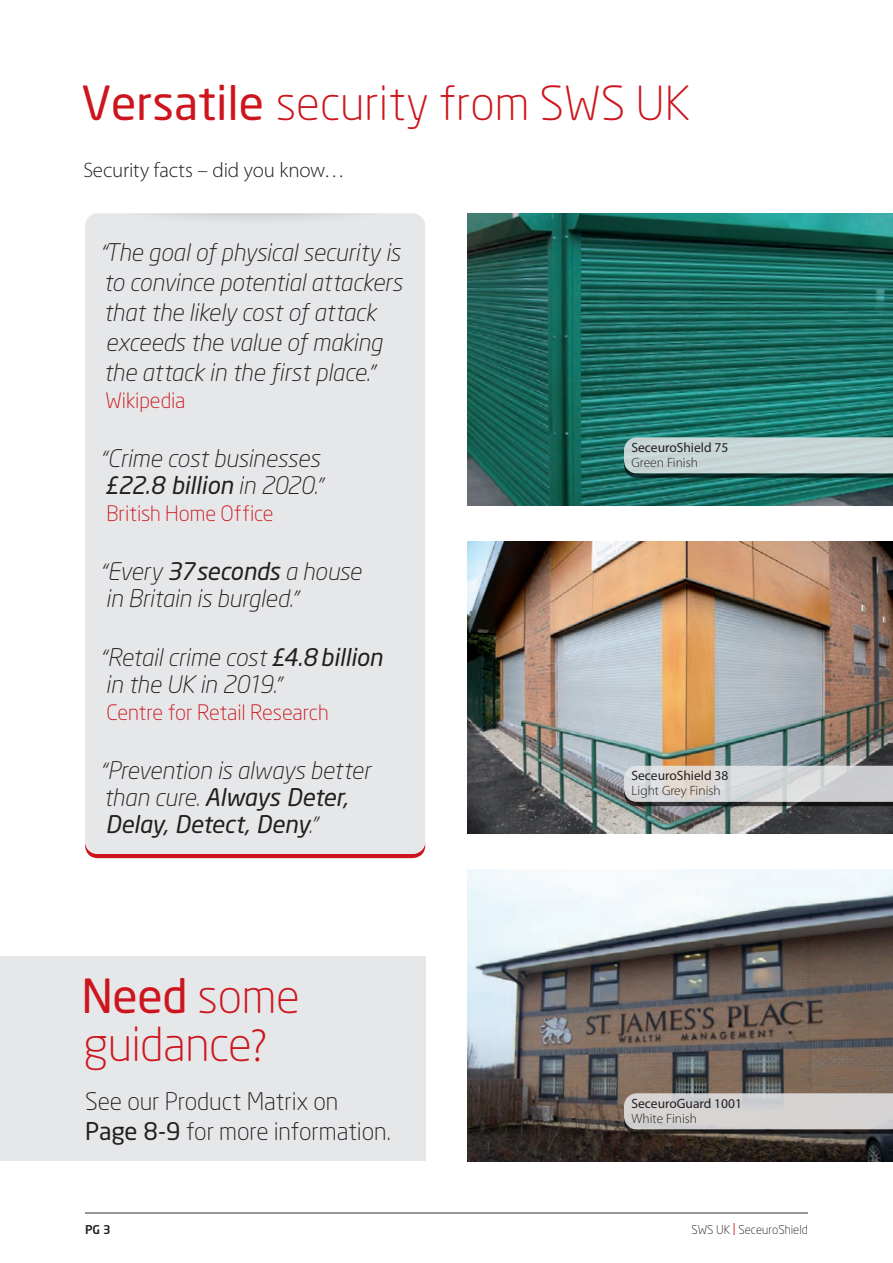
<style>
.page{position:relative;width:893px;height:1263px;background:#fff}
.page>*{position:absolute;margin:0;border:0;box-sizing:border-box;transform-origin:0 0}
.Header_1{font:300 46.5px/48px "Neo Sans";color:#cd151d}
.Quotes__page_3{font:italic 300 24px/27px "Neo Sans";letter-spacing:-.01em;color:#231f20}
.Header_2{font:300 24px/30px "Neo Sans";letter-spacing:-.005em;color:#231f20}
.Quotes__page_3-2{font:300 21px "Neo Sans";letter-spacing:-.005em;color:#cd151d}
.Heading_3{font:300 21px "Myriad Pro";letter-spacing:-.01em;color:#231f20}
.Caption_Copy{font:13.5px "Myriad Pro";color:#231f20}
.Caption_Copy-2{font:300 13.5px "Myriad Pro";color:#231f20}
.t1{font:300 12px "Neo Sans";color:#231f20}
.t2{font:500 12px "Neo Sans";color:#231f20}
.s1{font-weight:400}
.s2{font-family:"Myriad Pro"}
.s3{font-family:"Myriad Pro";font-weight:400;font-size:27px}
.s4{font-family:"Myriad Pro";font-weight:400;color:#cd151d}
</style>
<div class="page">
<svg style="left:85px;top:845px;width:340px;height:13px"></svg>
<img style="left:468px;top:869px;width:425px;height:292px">
<img style="left:468px;top:541px;width:425px;height:292px">
<img style="left:468px;top:213px;width:425px;height:292px">
<svg style="left:624px;top:437px;width:269px;height:41px"></svg>
<svg style="left:624px;top:766px;width:269px;height:40px"></svg>
<svg style="left:624px;top:1093px;width:269px;height:41px"></svg>
<div style="left:85px;top:213px;width:340px;height:641px;background:#e6e7e9;border-radius:13px"></div>
<img style="left:85px;top:213px;width:339px;height:10px">
<div style="left:0;top:956px;width:425px;height:205px;background:#e6e7e9"></div>
<hr style="left:85px;top:1212px;width:723px;height:1px;background:#939598">
<p class="Header_1" style="left:81px;top:82px;width:610px"><span class="s1">Versatile</span> security from SWS UK</p>
<p class="Heading_3" style="left:83px;top:159px;width:263px">Security facts – did you know…</p>
<p class="Quotes__page_3" style="left:101px;top:239px;width:303px;line-height:30px"><span class="s2">“</span>The goal of physical security is to convince potential attackers that the likely cost of attack exceeds the value of making the attack in the first place.<span class="s2">”</span></p>
<p class="Quotes__page_3-2" style="left:106px;top:391px;width:81px">Wikipedia</p>
<p class="Quotes__page_3" style="left:101px;top:447px;width:224px"><span class="s2">“</span>Crime cost businesses <span class="s3">£</span><span class="s1">22.8 billion</span> in 2020.<span class="s2">”</span></p>
<p class="Quotes__page_3-2" style="left:106px;top:504px;width:169px">British Home Office</p>
<p class="Quotes__page_3" style="left:101px;top:560px;width:262px"><span class="s2">“</span>Every <span class="s1">37seconds</span> a house in Britain is burgled.<span class="s2">”</span></p>
<p class="Quotes__page_3" style="left:101px;top:646px;width:283px"><span class="s2">“</span>Retail crime cost <span class="s3">£</span><span class="s1">4.8 billion </span>in the UK in 2019.<span class="s2">”</span></p>
<p class="Quotes__page_3-2" style="left:107px;top:703px;width:223px">Centre for Retail Research</p>
<p class="Quotes__page_3" style="left:101px;top:758px;width:271px"><span class="s2">“</span>Prevention is always better than cure. <span class="s1">Always Deter,<br>Delay, Detect, Deny</span>.<span class="s2">”</span></p>
<p class="Header_1" style="left:81px;top:975px;width:220px"><span class="s1">Need</span> some guidance<span class="s2">?</span></p>
<p class="Header_2" style="left:85px;top:1087px;width:307px">See our Product Matrix on<br><span class="s1">Page 8-9</span> for more information.</p>
<p class="Caption_Copy" style="left:631px;top:440px;width:98px">SeceuroShield 75</p>
<p class="Caption_Copy-2" style="left:631px;top:455px;width:68px">Green Finish</p>
<p class="Caption_Copy" style="left:631px;top:768px;width:98px">SeceuroShield 38</p>
<p class="Caption_Copy-2" style="left:631px;top:783px;width:91px">Light Grey Finish</p>
<p class="Caption_Copy" style="left:631px;top:1096px;width:112px">SeceuroGuard 1001</p>
<p class="Caption_Copy-2" style="left:631px;top:1111px;width:67px">White Finish</p>
<p class="t2" style="left:85px;top:1224px;width:27px">PG 3</p>
<p class="t1" style="left:691px;top:1224px;width:118px">SWS UK <span class="s4">|</span> SeceuroShield</p>
</div>
